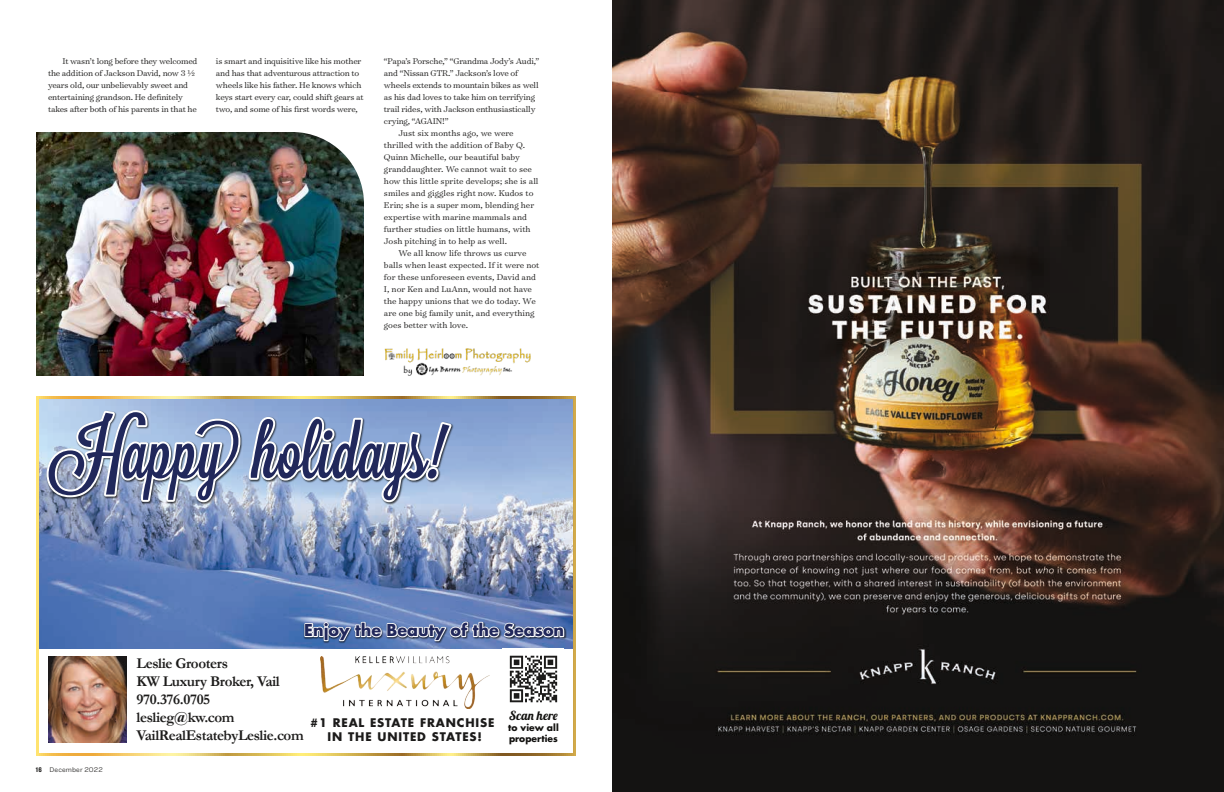
<style>
.page{position:relative;width:1224px;height:792px;background:#fff}
.page>*{position:absolute;margin:0;border:0;box-sizing:border-box;transform-origin:0 0}
.t1{font:73.7px "Lavanderia Sturdy";color:#21285b}
.t2{font:700 16px "Futura Std";color:#21285b}
.t3{font:700 15px/18px "Garamond";letter-spacing:-.025em;color:#1c1b1a}
.t4{font:12.5px "Lobster 1.4";letter-spacing:.015em;color:#12110f}
.t5{font:700 11.6px/14.5px "Futura Std";letter-spacing:.075em;color:#1c1b1a;text-align:center}
.t6{font:300 9.5px/12px "Surveyor Text";letter-spacing:-.02em;color:#1c1b1a}
.t7{font:300 9.5px "Surveyor Text";color:#1c1b1a}
.t8{font:700 9.2px/11px "Futura Std";color:#12110f}
.t9{font:300 7px "Ringside";letter-spacing:.025em;color:#1c1b1a}
.s1{font-family:"Ringside Compressed";font-weight:900}
</style>
<div class="page">
<img style="left:36px;top:396px;width:540px;height:360px">
<img style="left:45px;top:513px;width:410px;height:17px">
<svg style="left:45px;top:396px;width:410px;height:117px"></svg>
<img style="left:302px;top:620px;width:266px;height:24px">
<svg style="left:303px;top:621px;width:262px;height:21px"></svg>
<img style="left:36px;top:132px;width:328px;height:244px">
<img style="left:384px;top:348px;width:147px;height:28px">
<img style="left:612px;top:0;width:612px;height:792px">
<p class="t6" style="left:48px;top:55px;width:151px;text-indent:14px">It wasn’t long before they welcomed the addition of Jackson David, now 3 ½ years old, our unbelievably sweet and entertaining grandson. He definitely takes after both of his parents in that he</p>
<p class="t6" style="left:216px;top:55px;width:149px">is smart and inquisitive like his mother and has that adventurous attraction to wheels like his father. He knows which keys start every car, could shift gears at two, and some of his first words were,</p>
<p class="t6" style="left:384px;top:55px;width:157px">“Papa’s Porsche,” “Grandma Jody’s Audi,”</p>
<p class="t6" style="left:384px;top:67px;width:136px">and “Nissan GTR.” Jackson’s love of</p>
<p class="t6" style="left:384px;top:79px;width:156px">wheels extends to mountain bikes as well</p>
<p class="t6" style="left:384px;top:91px;width:153px">as his dad loves to take him on terrifying</p>
<p class="t6" style="left:384px;top:103px;width:153px">trail rides, with Jackson enthusiastically</p>
<p class="t6" style="left:384px;top:115px;width:66px">crying, “AGAIN!”</p>
<p class="t7" style="left:398px;top:127px;width:117px">Just six months ago, we were</p>
<p class="t7" style="left:384px;top:139px;width:143px">thrilled with the addition of Baby Q.</p>
<p class="t7" style="left:384px;top:151px;width:138px">Quinn Michelle, our beautiful baby</p>
<p class="t7" style="left:384px;top:163px;width:149px">granddaughter. We cannot wait to see</p>
<p class="t7" style="left:384px;top:175px;width:156px">how this little sprite develops; she is all</p>
<p class="t7" style="left:384px;top:187px;width:151px">smiles and giggles right now. Kudos to</p>
<p class="t7" style="left:384px;top:199px;width:152px">Erin; she is a super mom, blending her</p>
<p class="t7" style="left:384px;top:211px;width:145px">expertise with marine mammals and</p>
<p class="t7" style="left:384px;top:223px;width:148px">further studies on little humans, with</p>
<p class="t7" style="left:384px;top:235px;width:125px">Josh pitching in to help as well.</p>
<p class="t7" style="left:398px;top:247px;width:130px">We all know life throws us curve</p>
<p class="t7" style="left:384px;top:259px;width:157px">balls when least expected. If it were not</p>
<p class="t7" style="left:384px;top:271px;width:154px">for these unforeseen events, David and</p>
<p class="t7" style="left:384px;top:283px;width:150px">I, nor Ken and LuAnn, would not have</p>
<p class="t7" style="left:384px;top:295px;width:153px">the happy unions that we do today. We</p>
<p class="t7" style="left:384px;top:307px;width:152px">are one big family unit, and everything</p>
<p class="t7" style="left:384px;top:319px;width:86px">goes better with love.</p>
<h1 class="t1" style="left:53px;top:409px;width:387px">Happy holidays!</h1>
<h2 class="t2" style="left:304px;top:619px;width:261px">Enjoy the Beauty of the Season</h2>
<p class="t9" style="left:36px;top:764px;width:68px"><span class="s1">16</span> December 2022</p>
<h3 class="t3" style="left:137px;top:655px;width:169px">Leslie Grooters<br>KW Luxury Broker, Vail<br>970.376.0705 leslieg@kw.com<br>VailRealEstatebyLeslie.com</h3>
<p class="t5" style="left:310px;top:715px;width:186px">#1 REAL ESTATE FRANCHISE<br>IN THE UNITED STATES!</p>
<h3 class="t4" style="left:509px;top:708px;width:50px">Scan here</h3>
<p class="t8" style="left:508px;top:722px;width:52px">to view all properties</p>
</div>
